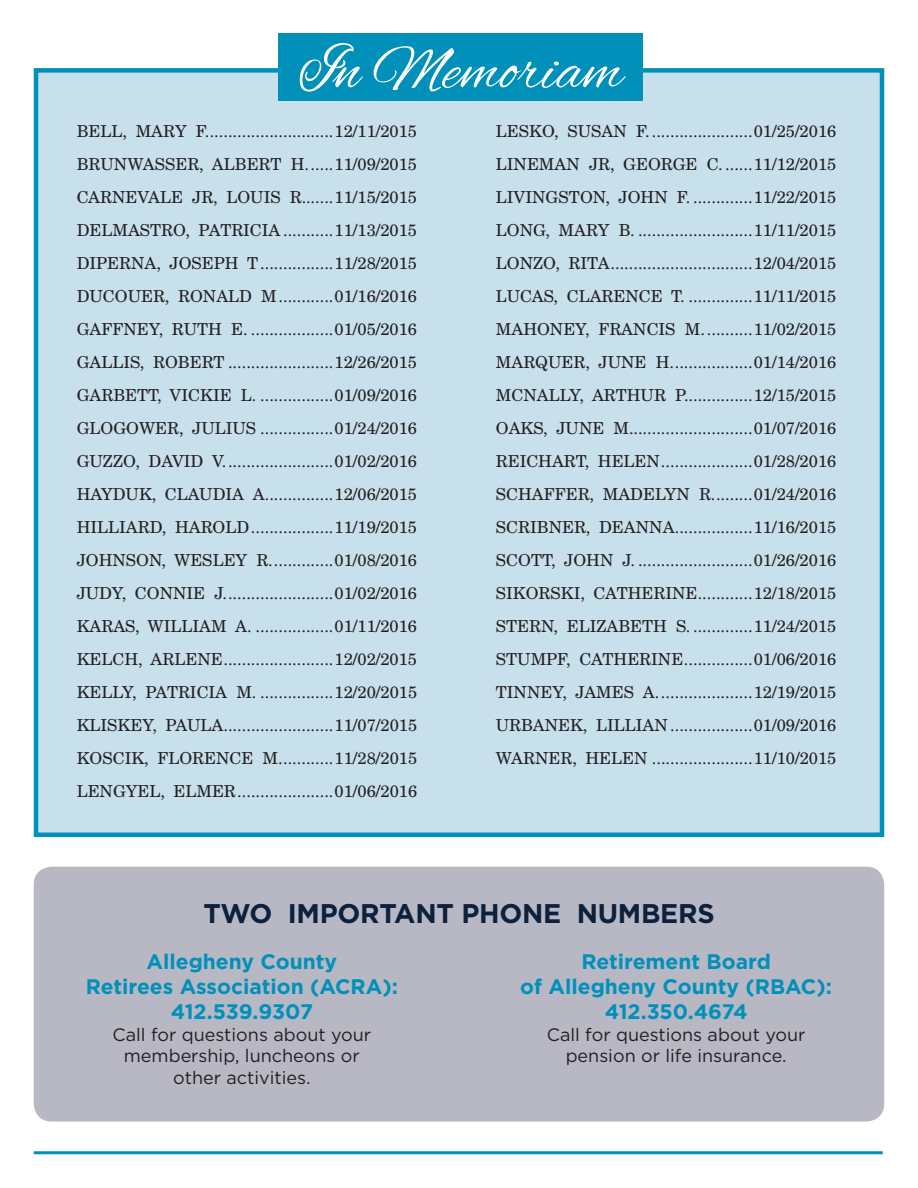
<style>
.page{position:relative;width:918px;height:1188px;background:#fff}
.page>*{position:absolute;margin:0;border:0;box-sizing:border-box;transform-origin:0 0}
.t1{font:63px "Alex Brush";color:#fff}
.t2{font:700 27px "Gotham";letter-spacing:-.01em;color:#0b213e}
.t3{font:700 21px/25.2px "Gotham";color:#0090ba;text-align:center}
.t4{font:18px/21.6px "Gotham";color:#231f20;text-align:center}
.t5{font:16.5px/33px "New Century Schlbk";color:#231f20;text-align:justify}
</style>
<div class="page">
<div style="left:34px;top:68px;width:850px;height:769px;background:#c8e0ec;border:4px solid #0090ba"></div>
<div style="left:278px;top:34px;width:365px;height:67px;background:#0090ba"></div>
<div style="left:34px;top:867px;width:850px;height:255px;background:#b7b8c3;border-radius:18px"></div>
<hr style="left:34px;top:1151px;width:849px;height:3px;background:#0090ba">
<h1 class="t1" style="left:298px;top:35px;width:326px">In Memoriam</h1>
<p class="t5" style="left:77px;top:115px;width:342px">BELL, MARY F............................12/11/2015<br>BRUNWASSER, ALBERT H......11/09/2015<br>CARNEVALE JR, LOUIS R.......11/15/2015<br>DELMASTRO, PATRICIA ...........11/13/2015<br>DIPERNA, JOSEPH T................11/28/2015<br>DUCOUER, RONALD M............01/16/2016<br>GAFFNEY, RUTH E. ..................01/05/2016<br>GALLIS, ROBERT .......................12/26/2015<br>GARBETT, VICKIE L. ................01/09/2016<br>GLOGOWER, JULIUS ................01/24/2016<br>GUZZO, DAVID V........................01/02/2016<br>HAYDUK, CLAUDIA A...............12/06/2015<br>HILLIARD, HAROLD..................11/19/2015<br>JOHNSON, WESLEY R..............01/08/2016<br>JUDY, CONNIE J........................01/02/2016<br>KARAS, WILLIAM A. .................01/11/2016<br>KELCH, ARLENE........................12/02/2015<br>KELLY, PATRICIA M. ................12/20/2015<br>KLISKEY, PAULA........................11/07/2015<br>KOSCIK, FLORENCE M............11/28/2015<br>LENGYEL, ELMER.....................01/06/2016</p>
<p class="t5" style="left:496px;top:115px;width:342px">LESKO, SUSAN F.......................01/25/2016<br>LINEMAN JR, GEORGE C. ......11/12/2015<br>LIVINGSTON, JOHN F. .............11/22/2015<br>LONG, MARY B. .........................11/11/2015<br>LONZO, RITA...............................12/04/2015<br>LUCAS, CLARENCE T. ..............11/11/2015<br>MAHONEY, FRANCIS M...........11/02/2015<br>MARQUER, JUNE H..................01/14/2016<br>MCNALLY, ARTHUR P...............12/15/2015<br>OAKS, JUNE M...........................01/07/2016<br>REICHART, HELEN....................01/28/2016<br>SCHAFFER, MADELYN R.........01/24/2016<br>SCRIBNER, DEANNA.................11/16/2015<br>SCOTT, JOHN J. .........................01/26/2016<br>SIKORSKI, CATHERINE............12/18/2015<br>STERN, ELIZABETH S. .............11/24/2015<br>STUMPF, CATHERINE...............01/06/2016<br>TINNEY, JAMES A.....................12/19/2015<br>URBANEK, LILLIAN ..................01/09/2016<br>WARNER, HELEN ......................11/10/2015</p>
<h2 class="t2" style="left:203px;top:898px;width:475px">TWO I MPORTANT PHONE NUMBERS</h2>
<p class="t3" style="left:86px;top:948px;width:314px">Allegheny County<br>Retirees Association (ACRA):<br>412.539.9307</p>
<p class="t4" style="left:113px;top:1023px;width:260px">Call for questions about your membership, luncheons or other activities.</p>
<p class="t3" style="left:520px;top:948px;width:313px">Retirement Board<br>of Allegheny County (RBAC):<br>412.350.4674</p>
<p class="t4" style="left:547px;top:1023px;width:260px">Call for questions about your pension or life insurance.</p>
</div>
